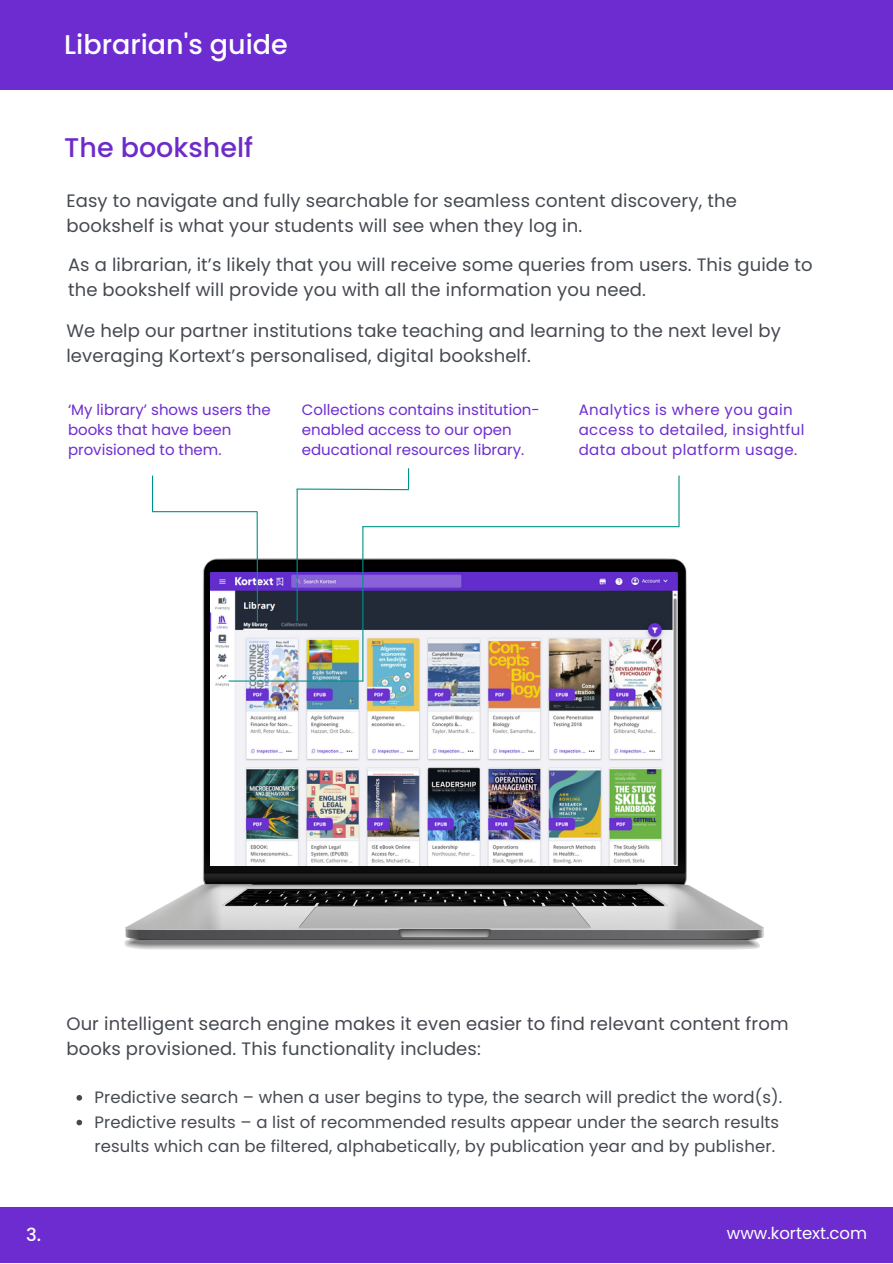
<style>
.page{position:relative;width:893px;height:1264px;background:#fff}
.page>*{position:absolute;margin:0;border:0;box-sizing:border-box;transform-origin:0 0}
.t1{font:500 27px "Poppins";color:#fff}
.t2{font:500 27px "Poppins";color:#6d2cc8}
.t3{font:18px/24.8px "Poppins";letter-spacing:.01em;color:#454950}
.t4{font:500 18px "Poppins";color:#fff}
.t5{font:16.5px/24.8px "Poppins";letter-spacing:.01em;color:#454950}
.t6{font:16.5px "Poppins";color:#fff}
.t7{font:15px/20.2px "Poppins";color:#6d2cd0}
.t8{font:15px/20.2px "Poppins";letter-spacing:.03em;color:#6d2cd0}
</style>
<div class="page">
<div style="left:0;top:1207px;width:892px;height:55px;background:#6d2cd0"></div>
<img style="left:124px;top:475px;width:640px;height:475px">
<img style="left:210px;top:573px;width:467px;height:292px">
<hr style="left:256px;top:511px;width:2px;height:111px;background:#00938b">
<hr style="left:152px;top:511px;width:105px;height:1px;background:#00938b">
<hr style="left:152px;top:475px;width:1px;height:36px;background:#00938b">
<hr style="left:296px;top:489px;width:2px;height:132px;background:#00938b">
<svg style="left:295px;top:468px;width:115px;height:23px"></svg>
<hr style="left:362px;top:526px;width:1px;height:155px;background:#00938b">
<hr style="left:362px;top:526px;width:317px;height:1px;background:#00938b">
<hr style="left:678px;top:475px;width:1px;height:52px;background:#00938b">
<div style="left:0;top:0;width:892px;height:89px;background:#6d2cd0"></div>
<svg style="left:76px;top:1095px;width:6px;height:5px"></svg>
<svg style="left:76px;top:1119px;width:6px;height:6px"></svg>
<hr style="left:228px;top:680px;width:135px;height:1px;background:#00938b">
<p class="t1" style="left:64px;top:26px;width:225px">Librarian's guide</p>
<p class="t2" style="left:64px;top:129px;width:190px">The bookshelf</p>
<p class="t3" style="left:66px;top:188px;width:672px">Easy to navigate and fully searchable for seamless content discovery, the bookshelf is what your students will see when they log in.</p>
<p class="t3" style="left:68px;top:252px;width:746px">As a librarian, it’s likely that you will receive some queries from users. This guide to the bookshelf will provide you with all the information you need.</p>
<p class="t3" style="left:66px;top:318px;width:716px">We help our partner institutions take teaching and learning to the next level by leveraging Kortext’s personalised, digital bookshelf.</p>
<p class="t7" style="left:68px;top:399px;width:204px">‘My library’ shows users the books that have been provisioned to them.</p>
<p class="t7" style="left:302px;top:399px;width:239px">Collections contains institution&shy;enabled access to our open educational resources library.</p>
<p class="t8" style="left:578px;top:399px;width:227px">Analytics is where you gain access to detailed, insightful data about platform usage.</p>
<p class="t3" style="left:66px;top:1011px;width:723px">Our intelligent search engine makes it even easier to find relevant content from books provisioned. This functionality includes:</p>
<p class="t5" style="left:94px;top:1084px;width:689px">Predictive search – when a user begins to type, the search will predict the word(s).</p>
<p class="t5" style="left:94px;top:1109px;width:686px">Predictive results – a list of recommended results appear under the search results results which can be filtered, alphabetically, by publication year and by publisher.</p>
<p class="t4" style="left:26px;top:1221px;width:17px">3.</p>
<p class="t6" style="left:726px;top:1221px;width:142px">www.kortext.com</p>
<p class="t6" style="left:678px;top:1227px;width:142px">www.kortext.com</p>
</div>
